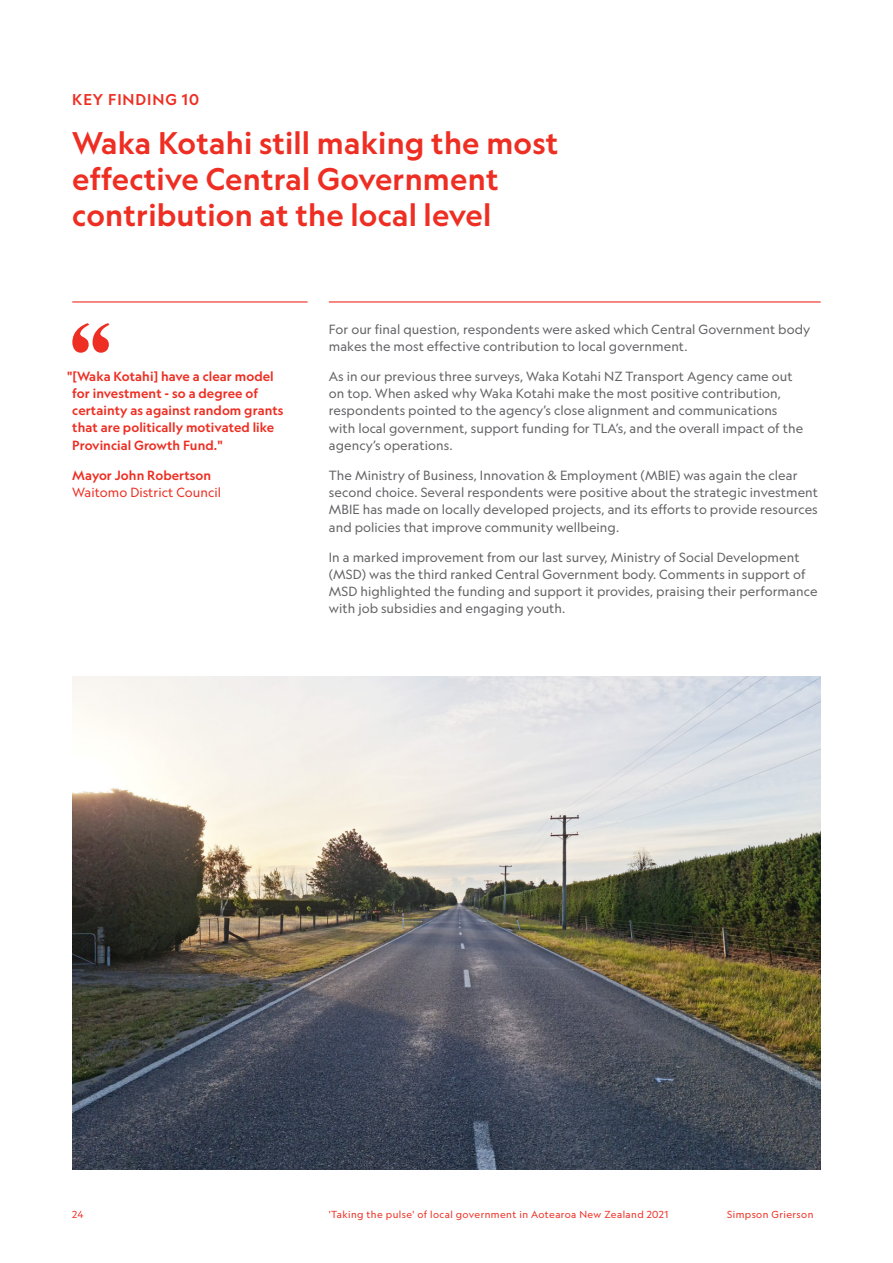
<style>
.page{position:relative;width:893px;height:1263px;background:#fff}
.page>*{position:absolute;margin:0;border:0;box-sizing:border-box;transform-origin:0 0}
.Pull_Quote{font:108px "Engravers";color:#ee2e22}
.Heading_-_Red{font:500 30px/36px "Geograph";letter-spacing:.005em;color:#ee2e22}
.Heading_-_Red-2{font:500 15px "Geograph";letter-spacing:.06em;color:#ee2e22}
.Body_Copy{font:12.75px/17.2px "Geograph";letter-spacing:.005em;color:#636366}
.Pull_Quote-2{font:500 12.75px/17.2px "Geograph";letter-spacing:.005em;color:#ee2e22}
.Pull_Quote-3{font:12.75px/17.2px "Geograph";letter-spacing:.005em;color:#ee2e22}
.t1{font:9.75px "Geograph";letter-spacing:.04em;color:#ee2e22}
.s1{font-weight:500}
</style>
<div class="page">
<hr style="left:329px;top:301px;width:492px;height:1px;background:#ee2e22">
<hr style="left:72px;top:301px;width:236px;height:1px;background:#ee2e22">
<img style="left:72px;top:676px;width:749px;height:493px">
<p class="Heading_-_Red-2" style="left:72px;top:90px;width:128px">KEY FINDING 10</p>
<p class="Heading_-_Red" style="left:72px;top:124px;width:488px">Waka Kotahi still making the most effective Central Government contribution at the local level</p>
<p class="Pull_Quote" style="left:58px;top:297px;width:66px">“</p>
<p class="Pull_Quote-2" style="left:72px;top:367px;width:213px;text-indent:-5px">"[Waka Kotahi] have a clear model for investment - so a degree of certainty as against random grants that are politically motivated like<br>Provincial Growth Fund."</p>
<p class="Pull_Quote-3" style="left:72px;top:466px;width:150px"><span class="s1">Mayor John Robertson<br></span>Waitomo District Council</p>
<p class="Body_Copy" style="left:329px;top:320px;width:483px">For our final question, respondents were asked which Central Government body makes the most effective contribution to local government.</p>
<p class="Body_Copy" style="left:329px;top:367px;width:476px">As in our previous three surveys, Waka Kotahi NZ Transport Agency came out on top. When asked why Waka Kotahi make the most positive contribution, respondents pointed to the agency’s close alignment and communications with local government, support funding for TLA’s, and the overall impact of the agency’s operations.</p>
<p class="Body_Copy" style="left:329px;top:466px;width:491px">The Ministry of Business, Innovation &amp; Employment (MBIE) was again the clear second choice. Several respondents were positive about the strategic investment MBIE has made on locally developed projects, and its efforts to provide resources and policies that improve community wellbeing.</p>
<p class="Body_Copy" style="left:329px;top:548px;width:490px">In a marked improvement from our last survey, Ministry of Social Development (MSD) was the third ranked Central Government body. Comments in support of MSD highlighted the funding and support it provides, praising their performance with job subsidies and engaging youth.</p>
<p class="t1" style="left:72px;top:1208px;width:13px">24</p>
<p class="t1" style="left:329px;top:1208px;width:341px">'Taking the pulse' of local government in Aotearoa New Zealand 2021</p>
<p class="t1" style="left:727px;top:1208px;width:88px">Simpson Grierson</p>
</div>
